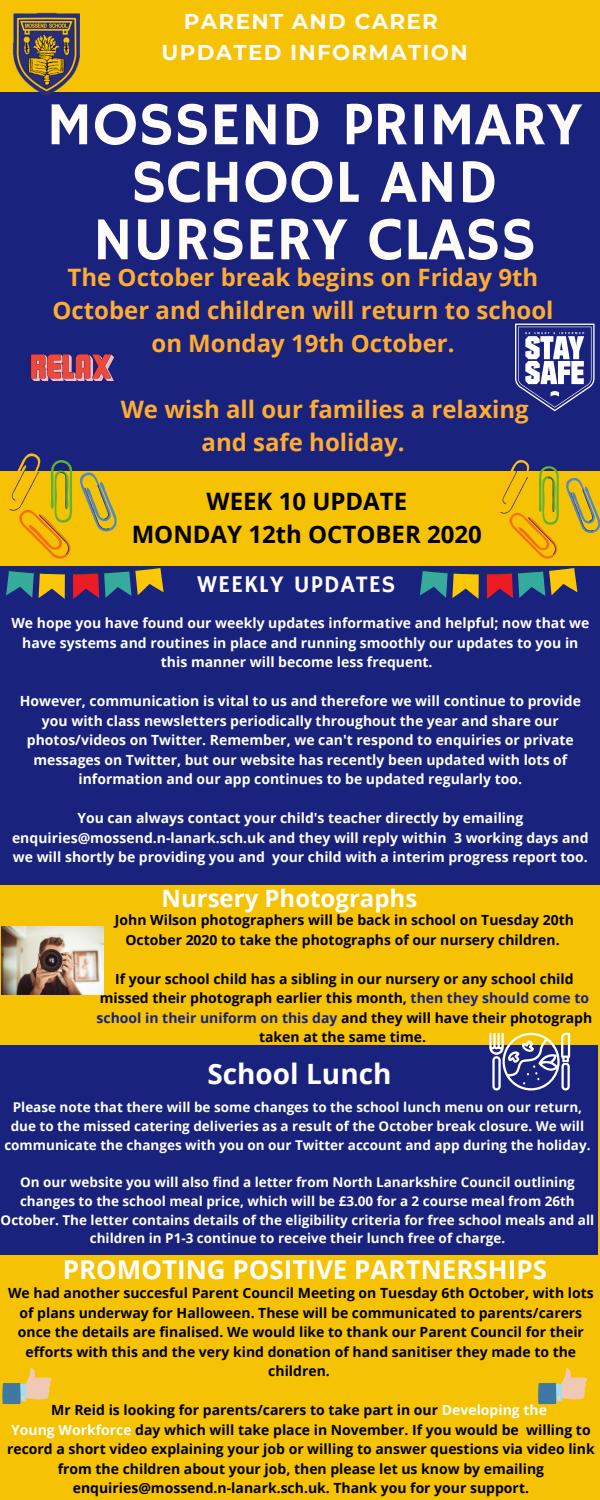
<style>
.page{position:relative;width:600px;height:1500px;background:#f6c204}
.page>*{position:absolute;margin:0;border:0;box-sizing:border-box;transform-origin:0 0}
.t1{font:61.3px/57.5px "Hammersmith One";color:#fffbf9;text-align:center}
.t2{font:700 28px "Open Sans";color:#fff}
.t3{font:700 26px "Open Sans";color:#fff}
.t4{font:700 24px/33px "Open Sans";color:#ffac33;text-align:center}
.t5{font:700 24px/33px "Open Sans";color:#000;text-align:center}
.t6{font:700 24px "Open Sans";color:#fff}
.t7{font:24px "Hammersmith One";letter-spacing:.04em;color:#fffbf9}
.t8{font:700 21.5px/31.4px "Montserrat";letter-spacing:.06em;color:#fffbf9;text-align:center}
.t9{font:700 14px/19.5px "Open Sans";color:#000;text-align:center}
.t10{font:700 14px/19.5px "Open Sans";color:#fff;text-align:center}
.t11{font:700 13.5px/18.8px "Open Sans";color:#fff;text-align:center}
.s1{color:#19227c}
.s2{color:#fff}
</style>
<div class="page">
<div style="left:0;top:1045px;width:598px;height:209px;background:#19227c"></div>
<div style="left:0;top:93px;width:600px;height:377px;background:#19227c"></div>
<img style="left:9px;top:12px;width:71px;height:84px">
<div style="left:0;top:567px;width:600px;height:318px;background:#19227c"></div>
<svg style="left:2px;top:453px;width:115px;height:105px"></svg>
<svg style="left:493px;top:459px;width:107px;height:99px"></svg>
<img style="left:2px;top:927px;width:101px;height:67px">
<svg style="left:2px;top:1368px;width:50px;height:36px"></svg>
<svg style="left:489px;top:1033px;width:81px;height:58px"></svg>
<svg style="left:4px;top:566px;width:161px;height:33px"></svg>
<svg style="left:418px;top:566px;width:161px;height:33px"></svg>
<svg style="left:31px;top:354px;width:83px;height:27px;background:#c65a63"></svg>
<svg style="left:515px;top:324px;width:80px;height:87px"></svg>
<svg style="left:538px;top:1368px;width:49px;height:36px"></svg>
<h3 class="t8" style="left:161px;top:5px;width:308px">PARENT AND CARER<br>UPDATED INFORMATION</h3>
<h1 class="t1" style="left:46px;top:99px;width:538px">MOSSEND PRIMARY<br>SCHOOL AND<br>NURSERY CLASS</h1>
<h3 class="t4" style="left:52px;top:260px;width:503px">The October break begins on Friday 9th<br>October and children will return to school on Monday 19th October.</h3>
<h3 class="t4" style="left:202px;top:392px;width:329px;text-align:left;text-indent:-81px">We wish all our families a relaxing and safe holiday.</h3>
<h3 class="t5" style="left:132px;top:484px;width:352px">WEEK 10 UPDATE<br>MONDAY 12th OCTOBER 2020</h3>
<h3 class="t7" style="left:197px;top:570px;width:200px">WEEKLY UPDATES</h3>
<p class="t10" style="left:11px;top:613px;width:579px">We hope you have found our weekly updates informative and helpful; now that we have systems and routines in place and running smoothly our updates to you in this manner will become less frequent.</p>
<p class="t10" style="left:20px;top:691px;width:563px">However, communication is vital to us and therefore we will continue to provide you with class newsletters periodically throughout the year and share our photos/videos on Twitter. Remember, we can't respond to enquiries or private messages on Twitter, but our website has recently been updated with lots of information and our app continues to be updated regularly too.</p>
<p class="t10" style="left:12px;top:808px;width:578px">You can always contact your child's teacher directly by emailing enquiries@mossend.n-lanark.sch.uk and they will reply within 3 working days and we will shortly be providing you and your child with a interim progress report too.</p>
<h3 class="t6" style="left:162px;top:881px;width:257px">Nursery Photographs</h3>
<p class="t9" style="left:115px;top:910px;width:461px">John Wilson photographers will be back in school on Tuesday 20th<br>October 2020 to take the photographs of our nursery children.</p>
<p class="t9" style="left:97px;top:969px;width:497px">If your school child has a sibling in our nursery or any school child missed their photograph earlier this month, <span class="s1">then they should come to school in their uniform on this day</span> and they will have their photograph taken at the same time.</p>
<h2 class="t2" style="left:207px;top:1054px;width:186px">School Lunch</h2>
<p class="t11" style="left:4px;top:1097px;width:588px">Please note that there will be some changes to the school lunch menu on our return, due to the missed catering deliveries as a result of the October break closure. We will communicate the changes with you on our Twitter account and app during the holiday.</p>
<p class="t11" style="left:1px;top:1172px;width:595px">On our website you will also find a letter from North Lanarkshire Council outlining changes to the school meal price, which will be £3.00 for a 2 course meal from 26th October. The letter contains details of the eligibility criteria for free school meals and all children in P1-3 continue to receive their lunch free of charge.</p>
<h3 class="t3" style="left:63px;top:1251px;width:486px">PROMOTING POSITIVE PARTNERSHIPS</h3>
<p class="t9" style="left:8px;top:1283px;width:587px">We had another succesful Parent Council Meeting on Tuesday 6th October, with lots of plans underway for Halloween. These will be communicated to parents/carers once the details are finalised. We would like to thank our Parent Council for their efforts with this and the very kind donation of hand sanitiser they made to the children.</p>
<p class="t9" style="left:7px;top:1400px;width:589px">Mr Reid is looking for parents/carers to take part in our <span class="s2">Developing the<br>Young Workforce</span> day which will take place in November. If you would be willing to record a short video explaining your job or willing to answer questions via video link from the children about your job, then please let us know by emailing enquiries@mossend.n-lanark.sch.uk. Thank you for your support.</p>
<p class="t9" style="left:294px;top:1338px;width:5px">.</p>
</div>
